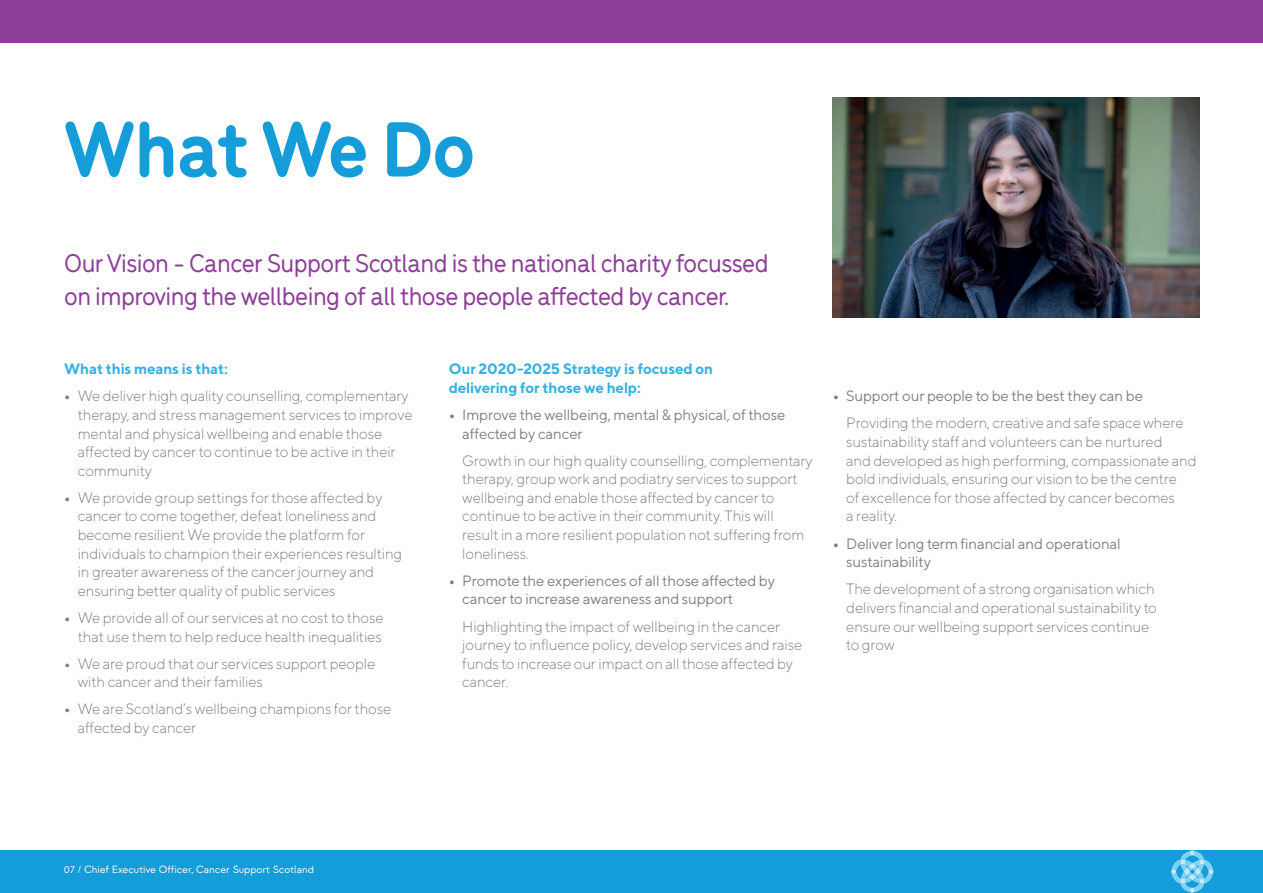
<style>
.page{position:relative;width:1263px;height:893px;background:#fff}
.page>*{position:absolute;margin:0;border:0;box-sizing:border-box;transform-origin:0 0}
.t1{font:700 82.5px "Menco";letter-spacing:-.01em;color:#159dd9}
.t2{font:500 27px/32.4px "Menco";letter-spacing:-.02em;color:#8d3f97}
.t3{font:300 15px/18.6px "TT Norms";letter-spacing:-.01em;color:#7f7f83}
.t4{font:15px/18.6px "TT Norms";letter-spacing:-.01em;color:#7f7f83}
.t5{font:700 15px/18.6px "TT Norms";letter-spacing:-.01em;color:#37b0df}
.t6{font:10.5px "Strawford";letter-spacing:-.01em;color:#fff}
.s1{font-weight:700}
.s2{font-weight:400}
</style>
<div class="page">
<div style="left:0;top:850px;width:1263px;height:43px;background:#159dd9"></div>
<div style="left:0;top:0;width:1263px;height:43px;background:#8d3f97"></div>
<svg style="left:1171px;top:850px;width:42px;height:43px"></svg>
<img style="left:833px;top:98px;width:366px;height:220px">
<h1 class="t1" style="left:64px;top:89px;width:413px">What We Do</h1>
<h2 class="t2" style="left:64px;top:245px;width:706px">Our Vision - Cancer Support Scotland is the national charity focussed on improving the wellbeing of all those people affected by cancer.</h2>
<p class="t5" style="left:64px;top:359px;width:165px">What this means is that:</p>
<p class="t3" style="left:78px;top:386px;width:337px;text-indent:-14px"><span class="s1">•</span> We deliver high quality counselling, complementary therapy, and stress management services to improve mental and physical wellbeing and enable those affected by cancer to continue to be active in their community</p>
<p class="t3" style="left:78px;top:488px;width:326px;text-indent:-13px"><span class="s1">•</span> We provide group settings for those affected by cancer to come together, defeat loneliness and become resilient We provide the platform for individuals to champion their experiences resulting in greater awareness of the cancer journey and ensuring better quality of public services</p>
<p class="t3" style="left:64px;top:608px;width:321px;text-align:right"><span class="s1">•</span> We provide all of our services at no cost to those that use them to help reduce health inequalities</p>
<p class="t3" style="left:78px;top:654px;width:299px;text-indent:-14px"><span class="s1">•</span> We are proud that our services support people with cancer and their families</p>
<p class="t3" style="left:78px;top:699px;width:315px;text-indent:-14px"><span class="s1">•</span> We are Scotland’s wellbeing champions for those affected by cancer</p>
<p class="t5" style="left:449px;top:359px;width:266px">Our 2020-2025 Strategy is focused on delivering for those we help:</p>
<p class="t4" style="left:462px;top:405px;width:325px;text-indent:-14px"><span class="s1">•</span> Improve the wellbeing, mental &amp; physical, of those affected by cancer</p>
<p class="t3" style="left:462px;top:451px;width:352px">Growth in our high quality counselling, complementary therapy, group work and podiatry services to support wellbeing and enable those affected by cancer to continue to be active in their community. This will result in a more resilient population not suffering from loneliness.</p>
<p class="t4" style="left:462px;top:571px;width:314px;text-indent:-14px"><span class="s1">•</span> Promote the experiences of all those affected by cancer to increase awareness and support</p>
<p class="t3" style="left:462px;top:617px;width:342px">Highlighting the impact of wellbeing in the cancer journey to influence policy, develop services and raise funds to increase our impact on all those affected by cancer.</p>
<p class="t3" style="left:846px;top:382px;width:339px;line-height:27.2px;text-indent:-14px"><span class="s1">•</span> <span class="s2">Support our people to be the best they can be<br></span>Providing the modern, creative and safe space where</p>
<p class="t3" style="left:846px;top:432px;width:352px">sustainability staff and volunteers can be nurtured<br>and developed as high performing, compassionate and bold individuals, ensuring our vision to be the centre<br>of excellence for those affected by cancer becomes<br>a reality.</p>
<p class="t4" style="left:846px;top:534px;width:276px;text-indent:-14px"><span class="s1">•</span> Deliver long term financial and operational sustainability</p>
<p class="t3" style="left:846px;top:579px;width:312px">The development of a strong organisation which delivers financial and operational sustainability to ensure our wellbeing support services continue to grow</p>
<p class="t6" style="left:64px;top:863px;width:252px">07 / Chief Executive Officer, Cancer Support Scotland</p>
</div>
